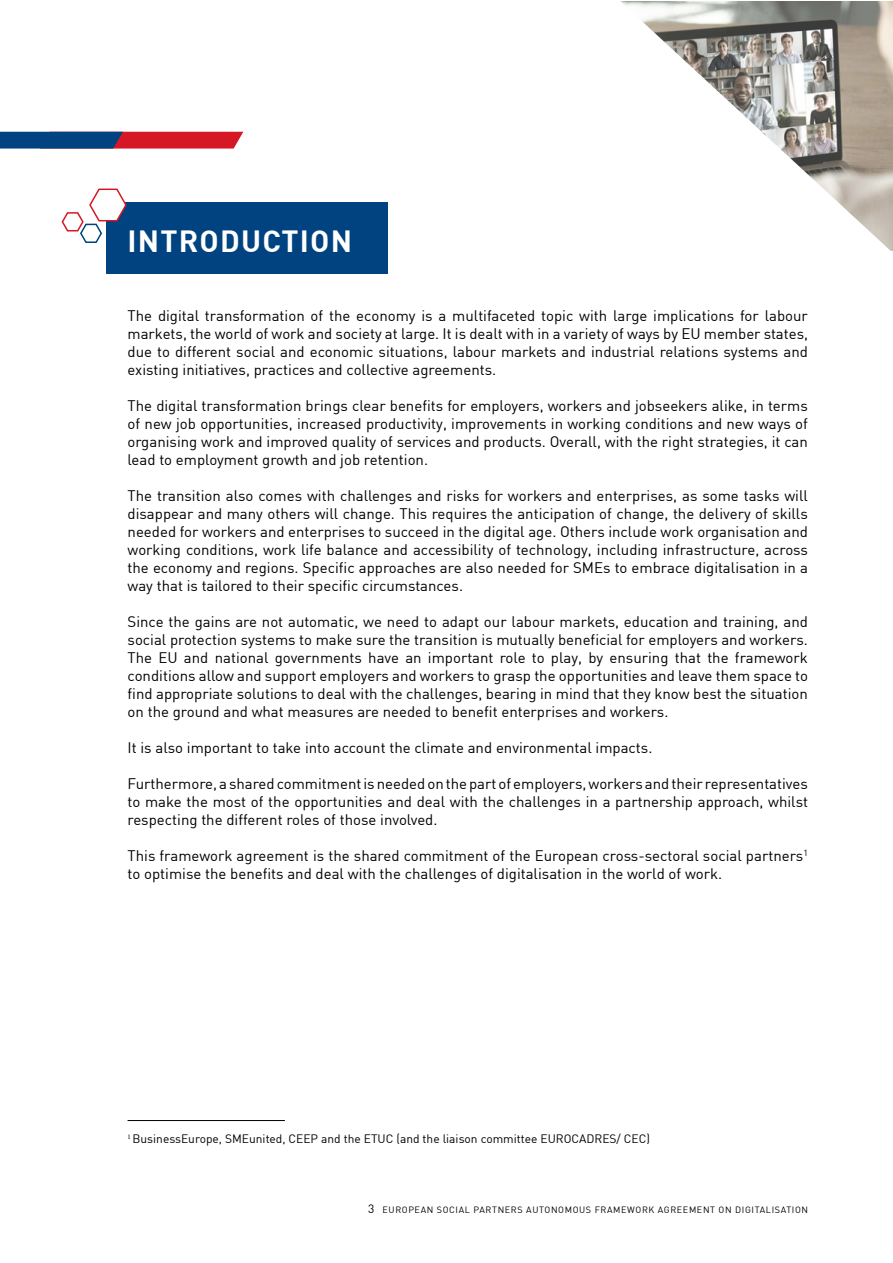
<style>
.page{position:relative;width:893px;height:1263px;background:#fff}
.page>*{position:absolute;margin:0;border:0;box-sizing:border-box;transform-origin:0 0}
.t1{font:700 30px "DIN";letter-spacing:.04em;color:#fff}
.t2{font:15px/18px "DIN";color:#000;text-align:justify}
.t3{font:12px "DIN";color:#000}
.t4{font:9px "DIN";letter-spacing:.07em;color:#000}
.s1{font-size:12px}
</style>
<div class="page">
<div style="left:107px;top:202px;width:281px;height:72px;background:#004380"></div>
<svg style="left:61px;top:188px;width:66px;height:56px"></svg>
<svg style="left:0;top:132px;width:243px;height:17px;background:#713559"></svg>
<img style="left:620px;top:1px;width:272px;height:250px">
<hr style="left:128px;top:1120px;width:157px;height:1px;background:#000">
<h1 class="t1" style="left:128px;top:222px;width:226px">INTRODUCTION</h1>
<p class="t2" style="left:128px;top:306px;width:682px">The digital transformation of the economy is a multifaceted topic with large implications for labour markets, the world of work and society at large. It is dealt with in a variety of ways by EU member states, due to different social and economic situations, labour markets and industrial relations systems and existing initiatives, practices and collective agreements.</p>
<p class="t2" style="left:128px;top:396px;width:682px">The digital transformation brings clear benefits for employers, workers and jobseekers alike, in terms of new job opportunities, increased productivity, improvements in working conditions and new ways of organising work and improved quality of services and products. Overall, with the right strategies, it can lead to employment growth and job retention.</p>
<p class="t2" style="left:128px;top:486px;width:682px">The transition also comes with challenges and risks for workers and enterprises, as some tasks will disappear and many others will change. This requires the anticipation of change, the delivery of skills needed for workers and enterprises to succeed in the digital age. Others include work organisation and working conditions, work life balance and accessibility of technology, including infrastructure, across the economy and regions. Specific approaches are also needed for SMEs to embrace digitalisation in a way that is tailored to their specific circumstances.</p>
<p class="t2" style="left:128px;top:612px;width:682px">Since the gains are not automatic, we need to adapt our labour markets, education and training, and social protection systems to make sure the transition is mutually beneficial for employers and workers.<br>The EU and national governments have an important role to play, by ensuring that the framework conditions allow and support employers and workers to grasp the opportunities and leave them space to find appropriate solutions to deal with the challenges, bearing in mind that they know best the situation on the ground and what measures are needed to benefit enterprises and workers.</p>
<p class="t2" style="left:128px;top:738px;width:526px">It is also important to take into account the climate and environmental impacts.</p>
<p class="t2" style="left:128px;top:774px;width:682px">Furthermore, a shared commitment is needed on the part of employers, workers and their representatives to make the most of the opportunities and deal with the challenges in a partnership approach, whilst respecting the different roles of those involved.</p>
<p class="t2" style="left:128px;top:846px;width:682px">This framework agreement is the shared commitment of the European cross-sectoral social partners<sup>1 </sup>to optimise the benefits and deal with the challenges of digitalisation in the world of work.</p>
<p class="t3" style="left:128px;top:1131px;width:524px"><sup>1</sup> BusinessEurope, SMEunited, CEEP and the ETUC (and the liaison committee EUROCADRES/ CEC)</p>
<p class="t4" style="left:368px;top:1204px;width:441px"><span class="s1">3</span> EUROPEAN SOCIAL PARTNERS AUTONOMOUS FRAMEWORK AGREEMENT ON DIGITALISATION</p>
</div>
